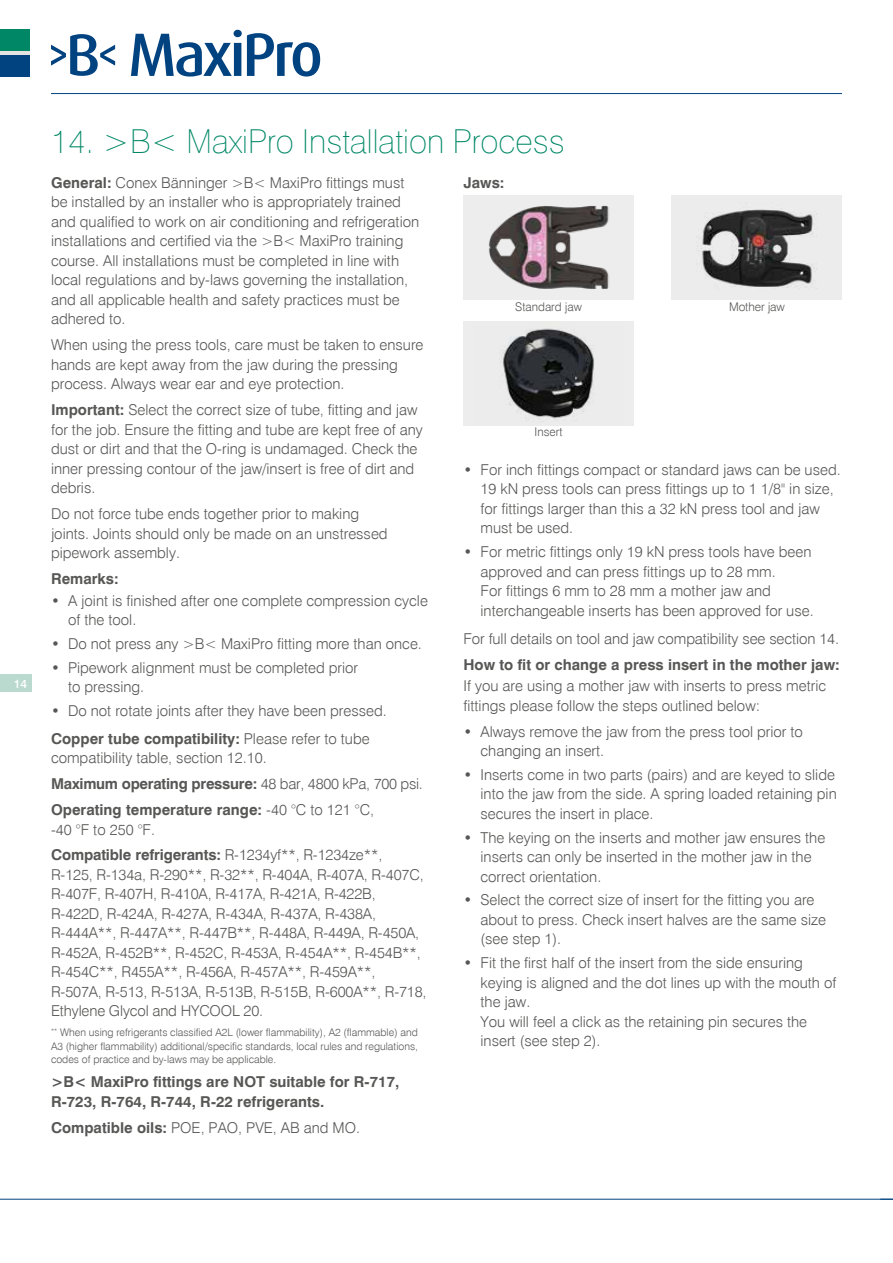
<style>
.page{position:relative;width:893px;height:1263px;background:#fff}
.page>*{position:absolute;margin:0;border:0;box-sizing:border-box;transform-origin:0 0}
.t1{font:100 33px "Swiss 721 BT";color:#086}
.t2{font:300 15px/19.5px "Swiss 721 BT";color:#575756}
.t3{font:700 15px/19.5px "Swiss 721 BT";color:#575756}
.t4{font:300 12px "Swiss 721 BT";color:#575756}
.t5{font:500 12px "Swiss 721 BT";color:#fff}
.t6{font:300 10.5px/13.5px "Swiss 721 BT";color:#575756;text-align:justify}
.s1{font-weight:700}
</style>
<div class="page">
<div style="left:0;top:675px;width:31px;height:17px;background:#badacf"></div>
<hr style="left:0;top:1199px;width:893px;height:1px;background:#004380">
<svg style="left:131px;top:30px;width:189px;height:47px"></svg>
<svg style="left:51px;top:34px;width:64px;height:42px"></svg>
<hr style="left:0;top:51px;width:30px;height:4px;background:#e3e3e3">
<div style="left:0;top:30px;width:30px;height:21px;background:#086"></div>
<div style="left:0;top:55px;width:30px;height:22px;background:#004380"></div>
<hr style="left:51px;top:93px;width:791px;height:1px;background:#004380">
<div style="left:463px;top:196px;width:171px;height:104px;background:#ededed"></div>
<img style="left:489px;top:205px;width:120px;height:84px">
<img style="left:672px;top:196px;width:170px;height:104px">
<div style="left:463px;top:321px;width:171px;height:104px;background:#ededed"></div>
<img style="left:500px;top:328px;width:94px;height:91px">
<p class="t5" style="left:14px;top:676px;width:15px">14</p>
<h1 class="t1" style="left:51px;top:121px;width:515px">14. &gt;B&lt; MaxiPro Installation Process</h1>
<p class="t2" style="left:51px;top:173px;width:370px"><span class="s1">General:</span> Conex Bänninger &gt;B&lt; MaxiPro fittings must be installed by an installer who is appropriately trained and qualified to work on air conditioning and refrigeration installations and certified via the &gt;B&lt; MaxiPro training course. All installations must be completed in line with local regulations and by-laws governing the installation, and all applicable health and safety practices must be adhered to.</p>
<p class="t2" style="left:51px;top:335px;width:374px">When using the press tools, care must be taken to ensure hands are kept away from the jaw during the pressing process. Always wear ear and eye protection.</p>
<p class="t2" style="left:51px;top:400px;width:373px"><span class="s1">Important:</span> Select the correct size of tube, fitting and jaw for the job. Ensure the fitting and tube are kept free of any dust or dirt and that the O-ring is undamaged. Check the inner pressing contour of the jaw/insert is free of dirt and debris.</p>
<p class="t2" style="left:51px;top:504px;width:338px">Do not force tube ends together prior to making joints. Joints should only be made on an unstressed pipework assembly.</p>
<p class="t3" style="left:51px;top:569px;width:69px">Remarks:</p>
<p class="t2" style="left:68px;top:590px;width:361px;text-indent:-17px">• A joint is finished after one complete compression cycle of the tool.</p>
<p class="t2" style="left:51px;top:634px;width:372px">• Do not press any &gt;B&lt; MaxiPro fitting more than once.</p>
<p class="t2" style="left:68px;top:657px;width:292px;text-indent:-17px">• Pipework alignment must be completed prior to pressing.</p>
<p class="t2" style="left:51px;top:696px;width:337px;line-height:28px">• Do not rotate joints after they have been pressed.<br><span class="s1">Copper tube compatibility:</span> Please refer to tube</p>
<p class="t2" style="left:51px;top:745px;width:373px;line-height:25.8px">compatibility table, section 12.10.<br><span class="s1">Maximum operating pressure:</span> 48 bar, 4800 kPa, 700 psi.<br><span class="s1">Operating temperature range:</span> -40 °C to 121 °C,</p>
<p class="t2" style="left:51px;top:816px;width:333px;line-height:25.8px">-40 °F to 250 °F.<br><span class="s1">Compatible refrigerants:</span> R-1234yf**, R-1234ze**,</p>
<p class="t2" style="left:51px;top:865px;width:377px">R-125, R-134a, R-290**, R-32**, R-404A, R-407A, R-407C, R-407F, R-407H, R-410A, R-417A, R-421A, R-422B, R-422D, R-424A, R-427A, R-434A, R-437A, R-438A, R-444A**, R-447A**, R-447B**, R-448A, R-449A, R-450A, R-452A, R-452B**, R-452C, R-453A, R-454A**, R-454B**, R-454C**, R455A**, R-456A, R-457A**, R-459A**, R-507A, R-513, R-513A, R-513B, R-515B, R-600A**, R-718, Ethylene Glycol and HYCOOL 20.</p>
<p class="t6" style="left:51px;top:1026px;width:369px"><sup>**</sup> When using refrigerants classified A2L (lower flammability), A2 (flammable) and A3 (higher flammability) additional/specific standards, local rules and regulations, codes of practice and by-laws may be applicable.</p>
<p class="t3" style="left:51px;top:1072px;width:350px">&gt;B&lt; MaxiPro fittings are NOT suitable for R-717,<br>R-723, R-764, R-744, R-22 refrigerants.</p>
<p class="t2" style="left:51px;top:1117px;width:311px"><span class="s1">Compatible oils:</span> POE, PAO, PVE, AB and MO.</p>
<p class="t3" style="left:463px;top:173px;width:42px">Jaws:</p>
<p class="t4" style="left:515px;top:299px;width:68px">Standard jaw</p>
<p class="t4" style="left:729px;top:299px;width:57px">Mother jaw</p>
<p class="t4" style="left:535px;top:425px;width:29px">Insert</p>
<p class="t2" style="left:480px;top:460px;width:362px;text-indent:-17px">• For inch fittings compact or standard jaws can be used.<br>19 kN press tools can press fittings up to 1 1/8" in size, for fittings larger than this a 32 kN press tool and jaw must be used.</p>
<p class="t2" style="left:480px;top:542px;width:335px;text-indent:-17px">• For metric fittings only 19 kN press tools have been approved and can press fittings up to 28 mm.<br>For fittings 6 mm to 28 mm a mother jaw and interchangeable inserts has been approved for use.</p>
<p class="t2" style="left:463px;top:628px;width:377px">For full details on tool and jaw compatibility see section 14.</p>
<p class="t3" style="left:463px;top:654px;width:378px">How to fit or change a press insert in the mother jaw:</p>
<p class="t2" style="left:463px;top:676px;width:364px">If you are using a mother jaw with inserts to press metric fittings please follow the steps outlined below:</p>
<p class="t2" style="left:480px;top:721px;width:324px;text-indent:-17px">• Always remove the jaw from the press tool prior to changing an insert.</p>
<p class="t2" style="left:480px;top:765px;width:358px;text-indent:-17px">• Inserts come in two parts (pairs) and are keyed to slide into the jaw from the side. A spring loaded retaining pin secures the insert in place.</p>
<p class="t2" style="left:480px;top:827px;width:346px;text-indent:-17px">• The keying on the inserts and mother jaw ensures the inserts can only be inserted in the mother jaw in the correct orientation.</p>
<p class="t2" style="left:480px;top:890px;width:347px;text-indent:-17px">• Select the correct size of insert for the fitting you are about to press. Check insert halves are the same size (see step 1).</p>
<p class="t2" style="left:480px;top:953px;width:357px;text-indent:-17px">• Fit the first half of the insert from the side ensuring keying is aligned and the dot lines up with the mouth of the jaw.<br>You will feel a click as the retaining pin secures the insert (see step 2).</p>
</div>
